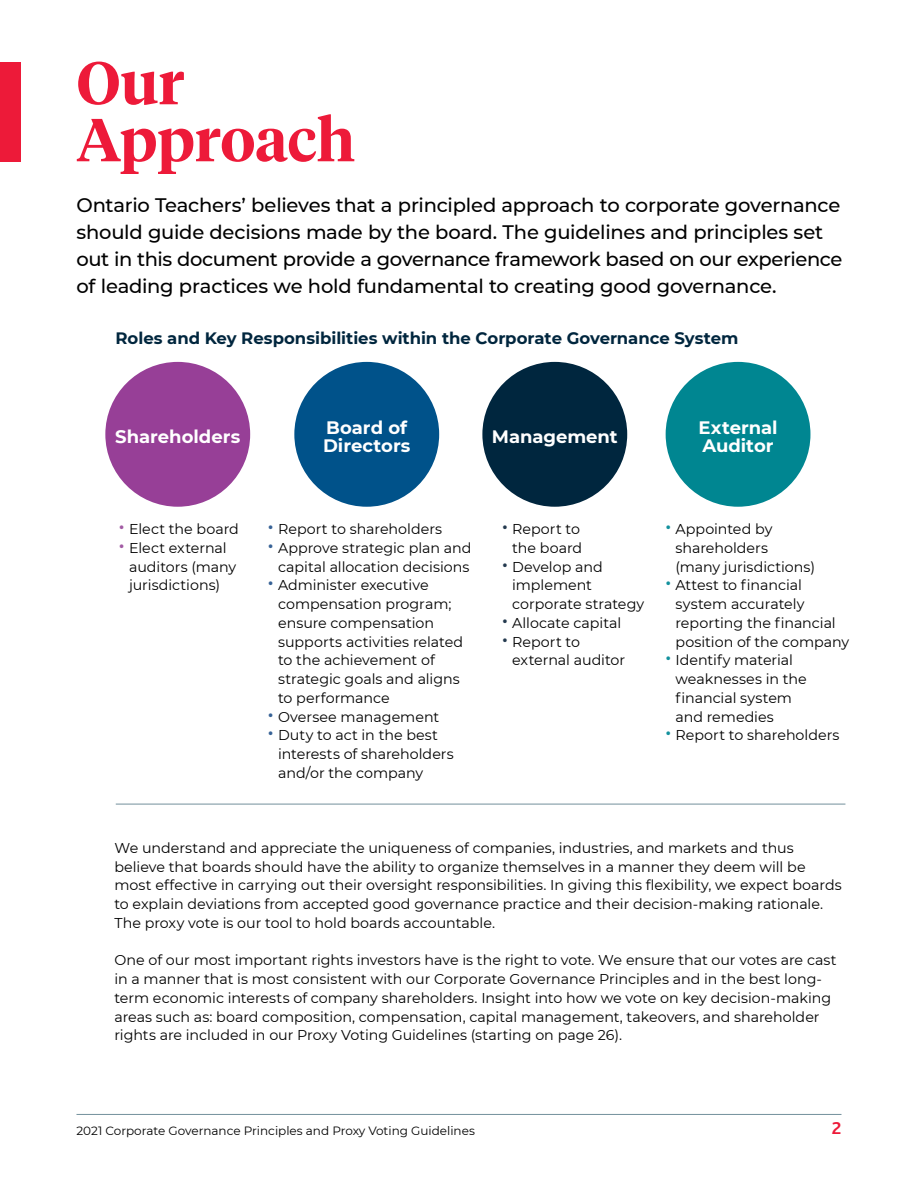
<style>
.page{position:relative;width:918px;height:1188px;background:#fff}
.page>*{position:absolute;margin:0;border:0;box-sizing:border-box;transform-origin:0 0}
.Body{font:600 60px "Tiempos Headline";color:#ed1a39}
.Opening_copy{font:500 19.5px/27px "Montserrat";letter-spacing:-.015em;color:#000}
.Opening_copy-2{font:700 18px "Montserrat";color:#fff}
.t1{font:700 18px "Bliss 2";color:#ed1a39}
.Body_copy{font:700 16.5px "Montserrat";color:#00263e}
.Body_copy-2{font:14.25px/18.8px "Montserrat";color:#000}
.t2{font:12px "Montserrat";color:#000}
.s1{font-size:24px;color:#a25ba4}
.s2{font-size:24px;color:#376296}
.s3{font-size:24px;color:#243a4f}
.s4{font-size:24px;color:#12919d}
</style>
<div class="page">
<hr style="left:76px;top:1114px;width:765px;height:1px;background:#72909c">
<div style="left:105px;top:362px;width:145px;height:145px;background:#973f97;border-radius:50%"></div>
<div style="left:294px;top:362px;width:145px;height:145px;background:#00528a;border-radius:50%"></div>
<div style="left:482px;top:362px;width:145px;height:145px;background:#00263e;border-radius:50%"></div>
<div style="left:666px;top:362px;width:144px;height:145px;background:#008691;border-radius:50%"></div>
<hr style="left:116px;top:804px;width:729px;height:1px;background:#72909c">
<div style="left:0;top:63px;width:21px;height:99px;background:#ed1a39"></div>
<p class="Body" style="left:76px;top:42px;width:109px">Our</p>
<p class="Body" style="left:76px;top:99px;width:280px">Approach</p>
<p class="Opening_copy" style="left:76px;top:190px;width:768px">Ontario Teachers’ believes that a principled approach to corporate governance should guide decisions made by the board. The guidelines and principles set out in this document provide a governance framework based on our experience of leading practices we hold fundamental to creating good governance.</p>
<p class="Body_copy" style="left:116px;top:326px;width:624px">Roles and Key Responsibilities within the Corporate Governance System</p>
<p class="Opening_copy-2" style="left:115px;top:424px;width:126px">Shareholders</p>
<p class="Body_copy-2" style="left:118px;top:519px;width:122px"><span class="s1">•</span> Elect the board</p>
<p class="Body_copy-2" style="left:129px;top:538px;width:109px;text-indent:-11px"><span class="s1">•</span> Elect external auditors (many jurisdictions)</p>
<p class="Opening_copy-2" style="left:326px;top:415px;width:82px">Board of</p>
<p class="Opening_copy-2" style="left:323px;top:433px;width:89px">Directors</p>
<p class="Opening_copy-2" style="left:492px;top:424px;width:127px">Management</p>
<p class="Opening_copy-2" style="left:699px;top:415px;width:80px">External</p>
<p class="Opening_copy-2" style="left:703px;top:433px;width:73px">Auditor</p>
<p class="Body_copy-2" style="left:267px;top:519px;width:176px"><span class="s2">•</span> Report to shareholders</p>
<p class="Body_copy-2" style="left:267px;top:538px;width:206px;text-align:right"><span class="s2">•</span> Approve strategic plan and capital allocation decisions</p>
<p class="Body_copy-2" style="left:278px;top:575px;width:186px;text-indent:-11px"><span class="s2">•</span> Administer executive compensation program; ensure compensation supports activities related to the achievement of strategic goals and aligns to performance</p>
<p class="Body_copy-2" style="left:267px;top:707px;width:173px"><span class="s2">•</span> Oversee management</p>
<p class="Body_copy-2" style="left:278px;top:725px;width:177px;text-indent:-11px"><span class="s2">•</span> Duty to act in the best interests of shareholders and/or the company</p>
<p class="Body_copy-2" style="left:501px;top:519px;width:82px;text-align:right"><span class="s3">•</span> Report to the board</p>
<p class="Body_copy-2" style="left:512px;top:557px;width:134px;text-indent:-11px"><span class="s3">•</span> Develop and implement corporate strategy</p>
<p class="Body_copy-2" style="left:501px;top:613px;width:121px"><span class="s3">•</span> Allocate capital</p>
<p class="Body_copy-2" style="left:512px;top:632px;width:115px;text-indent:-11px"><span class="s3">•</span> Report to external auditor</p>
<p class="Body_copy-2" style="left:675px;top:519px;width:141px;text-indent:-11px"><span class="s4">•</span> Appointed by shareholders (many jurisdictions)</p>
<p class="Body_copy-2" style="left:675px;top:575px;width:175px;text-indent:-11px"><span class="s4">•</span> Attest to financial system accurately reporting the financial position of the company</p>
<p class="Body_copy-2" style="left:675px;top:650px;width:133px;text-indent:-11px"><span class="s4">•</span> Identify material weaknesses in the financial system and remedies</p>
<p class="Body_copy-2" style="left:665px;top:725px;width:176px"><span class="s4">•</span> Report to shareholders</p>
<p class="Body_copy-2" style="left:114px;top:838px;width:729px">We understand and appreciate the uniqueness of companies, industries, and markets and thus believe that boards should have the ability to organize themselves in a manner they deem will be most effective in carrying out their oversight responsibilities. In giving this flexibility, we expect boards to explain deviations from accepted good governance practice and their decision-making rationale.<br>The proxy vote is our tool to hold boards accountable.</p>
<p class="Body_copy-2" style="left:114px;top:951px;width:724px">One of our most important rights investors have is the right to vote. We ensure that our votes are cast in a manner that is most consistent with our Corporate Governance Principles and in the best long&shy;term economic interests of company shareholders. Insight into how we vote on key decision-making areas such as: board composition, compensation, capital management, takeovers, and shareholder rights are included in our Proxy Voting Guidelines (starting on page 26).</p>
<p class="t2" style="left:76px;top:1122px;width:400px">2021 Corporate Governance Principles and Proxy Voting Guidelines</p>
<p class="t1" style="left:832px;top:1117px;width:11px">2</p>
</div>
